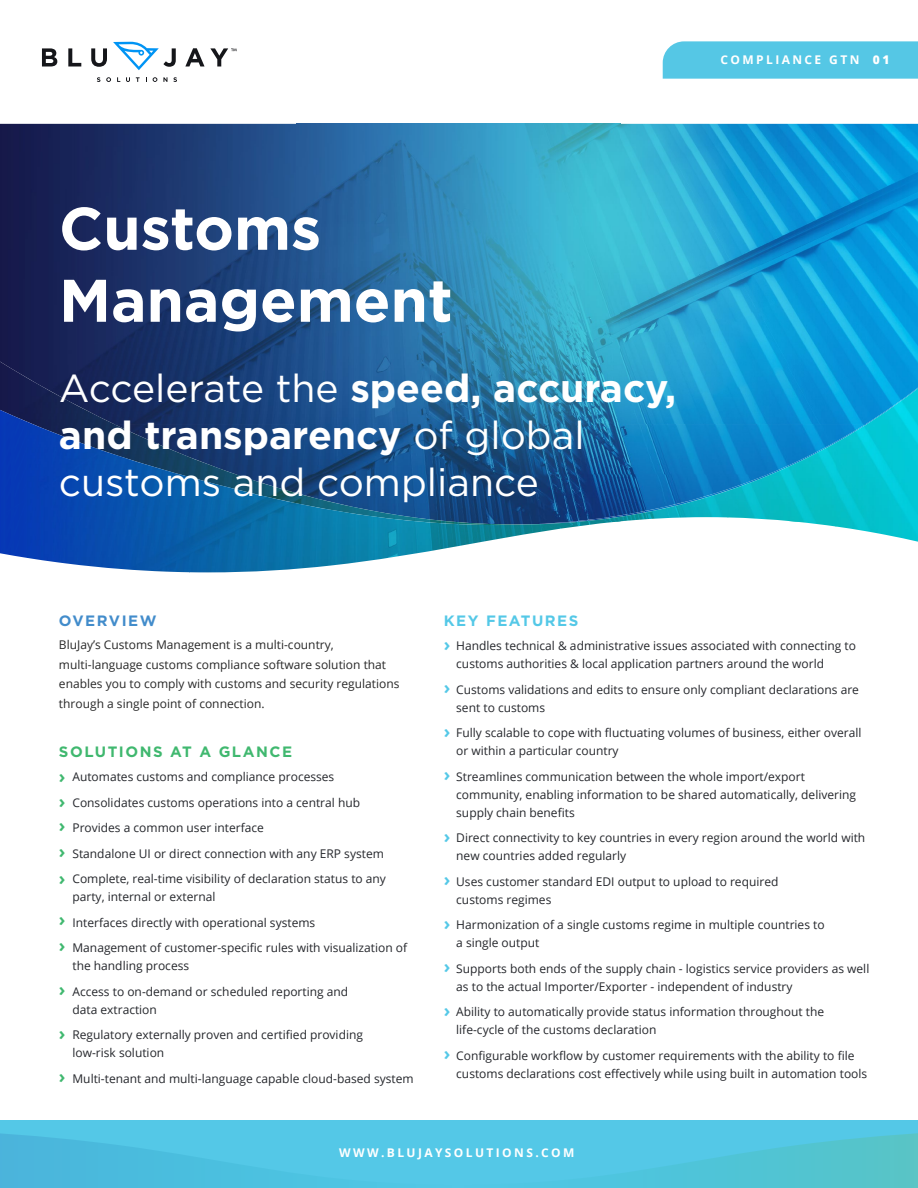
<style>
.page{position:relative;width:918px;height:1188px;background:#fff}
.page>*{position:absolute;margin:0;border:0;box-sizing:border-box;transform-origin:0 0}
.t1{font:700 60px/72px "Gotham";color:#fff}
.t2{font:39px/46.8px "Gotham";color:#fff}
.t3{font:700 18px/25.3px "Open Sans";color:#40b86f;text-align:justify}
.t4{font:700 18px "Open Sans";color:#54c8e7}
.t5{font:700 15px "Gotham";letter-spacing:.1em;color:#40b86f}
.t6{font:700 15px "Gotham";letter-spacing:.1em;color:#54c8e7}
.t7{font:700 15px "Gotham";letter-spacing:.1em;color:#428ccb}
.t8{font:12px/18px "Open Sans";color:#25272c}
.t9{font:12px/19.5px "Open Sans";color:#282828}
.t10{font:700 12px "Open Sans";letter-spacing:.2em;color:#fff}
.s1{font-weight:800}
.s2{font-weight:700}
</style>
<div class="page">
<img style="left:0;top:124px;width:918px;height:264px">
<img style="left:530px;top:388px;width:306px;height:133px">
<img style="left:0;top:362px;width:530px;height:159px">
<div style="left:0;top:410px;width:28px;height:148px;background:#0639b5"></div>
<img style="left:836px;top:388px;width:82px;height:154px">
<img style="left:27px;top:422px;width:163px;height:150px">
<img style="left:728px;top:442px;width:108px;height:79px">
<img style="left:189px;top:477px;width:270px;height:95px">
<img style="left:580px;top:491px;width:148px;height:31px">
<img style="left:458px;top:521px;width:163px;height:25px">
<img style="left:789px;top:521px;width:47px;height:6px">
<svg style="left:42px;top:48px;width:15px;height:19px"></svg>
<svg style="left:68px;top:48px;width:13px;height:18px"></svg>
<svg style="left:91px;top:48px;width:16px;height:19px"></svg>
<svg style="left:113px;top:42px;width:63px;height:28px"></svg>
<svg style="left:97px;top:77px;width:3px;height:5px"></svg>
<svg style="left:106px;top:77px;width:5px;height:5px"></svg>
<svg style="left:126px;top:77px;width:4px;height:5px"></svg>
<svg style="left:136px;top:77px;width:4px;height:5px"></svg>
<svg style="left:153px;top:77px;width:4px;height:5px"></svg>
<svg style="left:163px;top:77px;width:4px;height:5px"></svg>
<svg style="left:173px;top:77px;width:4px;height:5px"></svg>
<svg style="left:185px;top:48px;width:52px;height:18px"></svg>
<div style="left:0;top:1120px;width:918px;height:68px;background:#54c8e7"></div>
<div style="left:663px;top:41px;width:255px;height:38px;background:#55c7e5"></div>
<svg style="left:0;top:1133px;width:918px;height:55px"></svg>
<p class="t10" style="left:721px;top:52px;width:170px">COMPLIANCE GTN <span class="s1">01</span></p>
<h1 class="t1" style="left:59px;top:192px;width:395px">Customs<br>Management</h1>
<h2 class="t2" style="left:59px;top:364px;width:619px">Accelerate the <span class="s2">speed, accuracy, and transparency</span> of global customs and compliance</h2>
<p class="t7" style="left:59px;top:611px;width:99px">OVERVIEW</p>
<p class="t9" style="left:59px;top:635px;width:342px">BluJay’s Customs Management is a multi-country, multi-language customs compliance software solution that enables you to comply with customs and security regulations through a single point of connection.</p>
<p class="t5" style="left:59px;top:742px;width:235px">SOLUTIONS AT A GLANCE</p>
<h3 class="t3" style="left:59px;top:763px;width:8px">› › › › ›</h3>
<h3 class="t3" style="left:59px;top:906px;width:8px;line-height:26.1px">› ›</h3>
<h3 class="t3" style="left:59px;top:976px;width:8px">›</h3>
<h3 class="t3" style="left:59px;top:1020px;width:8px">›</h3>
<h3 class="t3" style="left:59px;top:1063px;width:8px">›</h3>
<p class="t8" style="left:72px;top:764px;width:315px;line-height:25.5px">Automates customs and compliance processes Consolidates customs operations into a central hub Provides a common user interface<br>Standalone UI or direct connection with any ERP system Complete, real-time visibility of declaration status to any</p>
<p class="t8" style="left:72px;top:884px;width:336px;line-height:25.5px">party, internal or external<br>Interfaces directly with operational systems<br>Management of customer-specific rules with visualization of</p>
<p class="t8" style="left:72px;top:953px;width:277px;line-height:25.5px">the handling process<br>Access to on-demand or scheduled reporting and</p>
<p class="t8" style="left:72px;top:996px;width:292px;line-height:25.5px">data extraction<br>Regulatory externally proven and certified providing</p>
<p class="t8" style="left:72px;top:1040px;width:343px;line-height:25.5px">low-risk solution<br>Multi-tenant and multi-language capable cloud-based system</p>
<p class="t6" style="left:444px;top:611px;width:136px">KEY FEATURES</p>
<h3 class="t4" style="left:444px;top:631px;width:8px">›</h3>
<h3 class="t4" style="left:444px;top:675px;width:8px">›</h3>
<h3 class="t4" style="left:444px;top:718px;width:8px">›</h3>
<h3 class="t4" style="left:444px;top:762px;width:8px">›</h3>
<p class="t8" style="left:456px;top:636px;width:401px">Handles technical &amp; administrative issues associated with connecting to customs authorities &amp; local application partners around the world</p>
<p class="t8" style="left:456px;top:680px;width:404px">Customs validations and edits to ensure only compliant declarations are sent to customs</p>
<p class="t8" style="left:456px;top:723px;width:407px">Fully scalable to cope with fluctuating volumes of business, either overall or within a particular country</p>
<p class="t8" style="left:456px;top:767px;width:401px">Streamlines communication between the whole import/export community, enabling information to be shared automatically, delivering supply chain benefits</p>
<p class="t8" style="left:456px;top:828px;width:411px">Direct connectivity to key countries in every region around the world with new countries added regularly</p>
<p class="t8" style="left:456px;top:872px;width:324px">Uses customer standard EDI output to upload to required customs regimes</p>
<p class="t8" style="left:456px;top:915px;width:370px">Harmonization of a single customs regime in multiple countries to a single output</p>
<p class="t8" style="left:456px;top:959px;width:415px">Supports both ends of the supply chain - logistics service providers as well as to the actual Importer/Exporter - independent of industry</p>
<p class="t8" style="left:456px;top:1002px;width:369px">Ability to automatically provide status information throughout the life-cycle of the customs declaration</p>
<p class="t8" style="left:456px;top:1046px;width:413px">Configurable workflow by customer requirements with the ability to file customs declarations cost effectively while using built in automation tools</p>
<h3 class="t4" style="left:444px;top:823px;width:8px">›</h3>
<h3 class="t4" style="left:444px;top:867px;width:8px">›</h3>
<h3 class="t4" style="left:444px;top:910px;width:8px">›</h3>
<h3 class="t4" style="left:444px;top:954px;width:8px">›</h3>
<h3 class="t4" style="left:444px;top:997px;width:8px">›</h3>
<h3 class="t4" style="left:444px;top:1041px;width:8px">›</h3>
<p class="t10" style="left:339px;top:1144px;width:237px">WWW.BLUJAYSOLUTIONS.COM</p>
</div>
